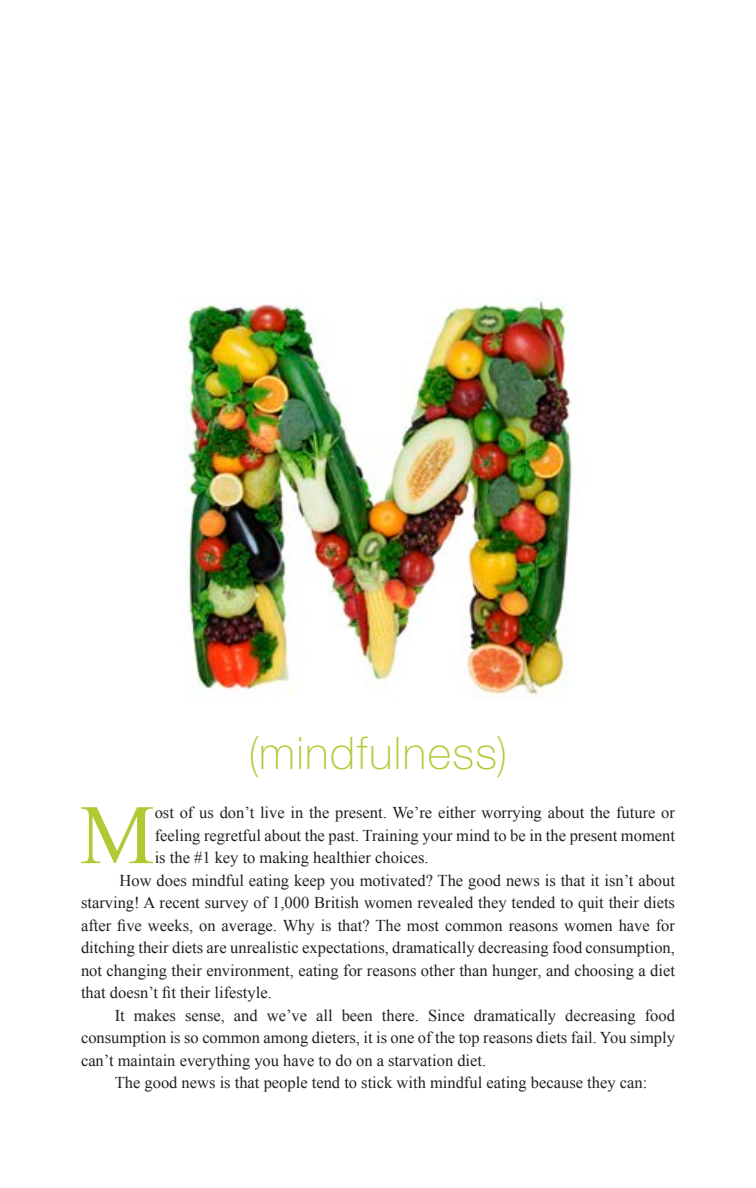
<style>
.page{position:relative;width:756px;height:1188px;background:#fff}
.page>*{position:absolute;margin:0;border:0;box-sizing:border-box;transform-origin:0 0}
.t1{font:84.45px "Times New Roman";color:#b3c934}
.t2{font:100 45px "Helvetica Neue LT Std";letter-spacing:.03em;color:#b3c934}
.t3{font:16.5px "Times New Roman";color:#231f20}
</style>
<div class="page">
<img style="left:184px;top:297px;width:389px;height:402px">
<h2 class="t2" style="left:248px;top:727px;width:261px">(mindfulness)</h2>
<h1 class="t1" style="left:80px;top:778px;width:77px">M</h1>
<p class="t3" style="left:155px;top:802px;width:522px">ost of us don’t live in the present. We’re either worrying about the future or</p>
<p class="t3" style="left:155px;top:824px;width:522px">feeling regretful about the past. Training your mind to be in the present moment</p>
<p class="t3" style="left:155px;top:847px;width:276px">is the #1 key to making healthier choices.</p>
<p class="t3" style="left:120px;top:869px;width:557px">How does mindful eating keep you motivated? The good news is that it isn’t about</p>
<p class="t3" style="left:81px;top:892px;width:596px">starving! A recent survey of 1,000 British women revealed they tended to quit their diets</p>
<p class="t3" style="left:81px;top:914px;width:596px">after five weeks, on average. Why is that? The most common reasons women have for</p>
<p class="t3" style="left:81px;top:937px;width:596px">ditching their diets are unrealistic expectations, dramatically decreasing food consumption,</p>
<p class="t3" style="left:81px;top:959px;width:596px">not changing their environment, eating for reasons other than hunger, and choosing a diet</p>
<p class="t3" style="left:81px;top:982px;width:192px">that doesn’t fit their lifestyle.</p>
<p class="t3" style="left:115px;top:1004px;width:562px">It makes sense, and we’ve all been there. Since dramatically decreasing food</p>
<p class="t3" style="left:81px;top:1027px;width:595px">consumption is so common among dieters, it is one of the top reasons diets fail. You simply</p>
<p class="t3" style="left:81px;top:1049px;width:407px">can’t maintain everything you have to do on a starvation diet.</p>
<p class="t3" style="left:115px;top:1072px;width:534px">The good news is that people tend to stick with mindful eating because they can:</p>
</div>
